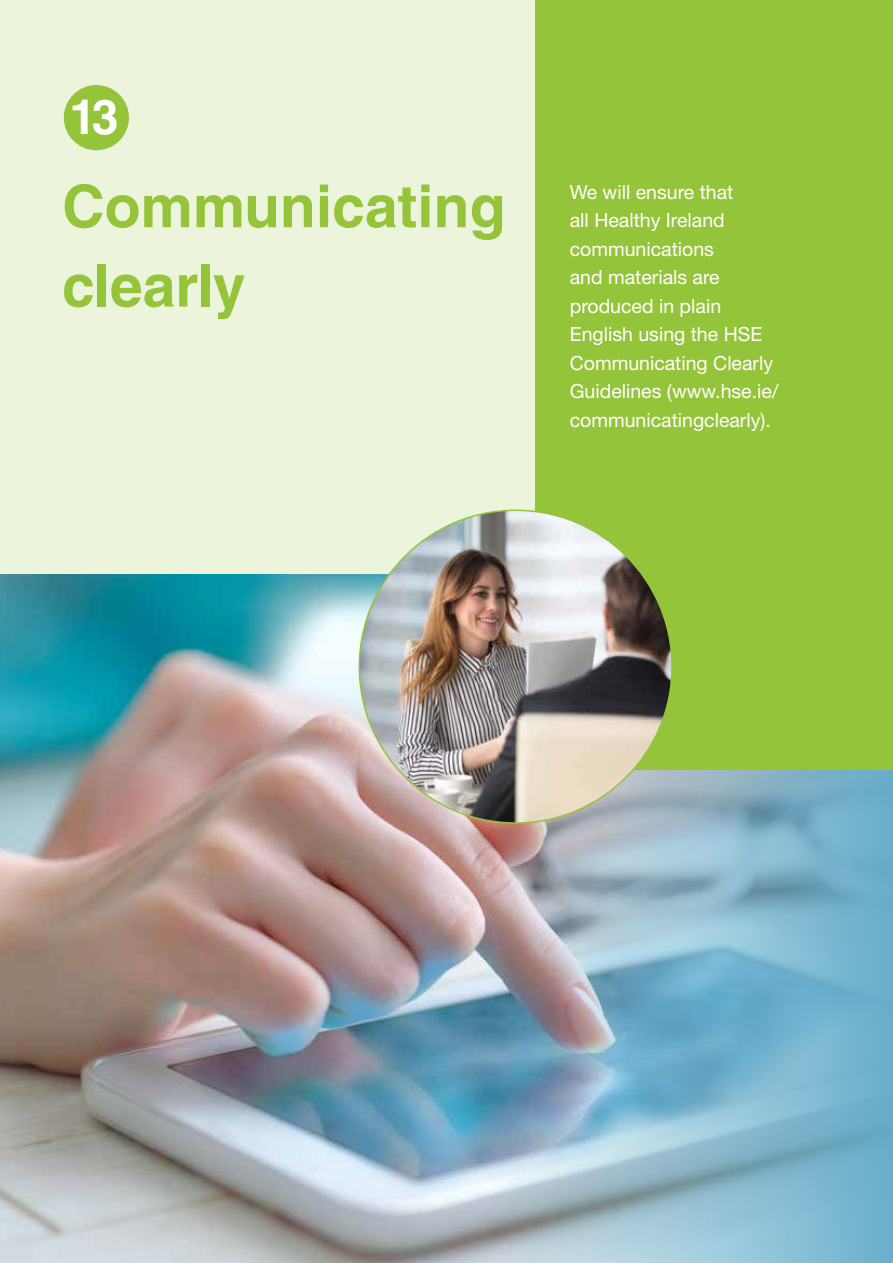
<style>
.page{position:relative;width:893px;height:1263px;background:#fff}
.page>*{position:absolute;margin:0;border:0;box-sizing:border-box;transform-origin:0 0}
.t1{font:700 58.8px/79.3px "Helvetica LT Std";color:#94c43a}
.t2{font:700 48.3px "Helvetica LT Std";color:#fff}
.t3{font:19.5px/28.5px "Helvetica Neue LT Pro";color:#fff}
</style>
<div class="page">
<div style="left:0;top:0;width:557px;height:816px;background:#edf4dc"></div>
<img style="left:0;top:576px;width:893px;height:687px">
<div style="left:536px;top:0;width:357px;height:770px;background:#94c43a"></div>
<div style="left:64px;top:85px;width:65px;height:65px;background:#94c43a;border-radius:50%"></div>
<img style="left:359px;top:510px;width:313px;height:313px;border-radius:156px">
<h2 class="t2" style="left:69px;top:88px;width:51px">13</h2>
<h1 class="t1" style="left:62px;top:166px;width:445px">Communicating clearly</h1>
<p class="t3" style="left:570px;top:177px;width:210px">We will ensure that<br>all Healthy Ireland communications<br>and materials are produced in plain<br>English using the HSE<br>Communicating Clearly<br>Guidelines (www.hse.ie/ communicatingclearly).</p>
</div>
